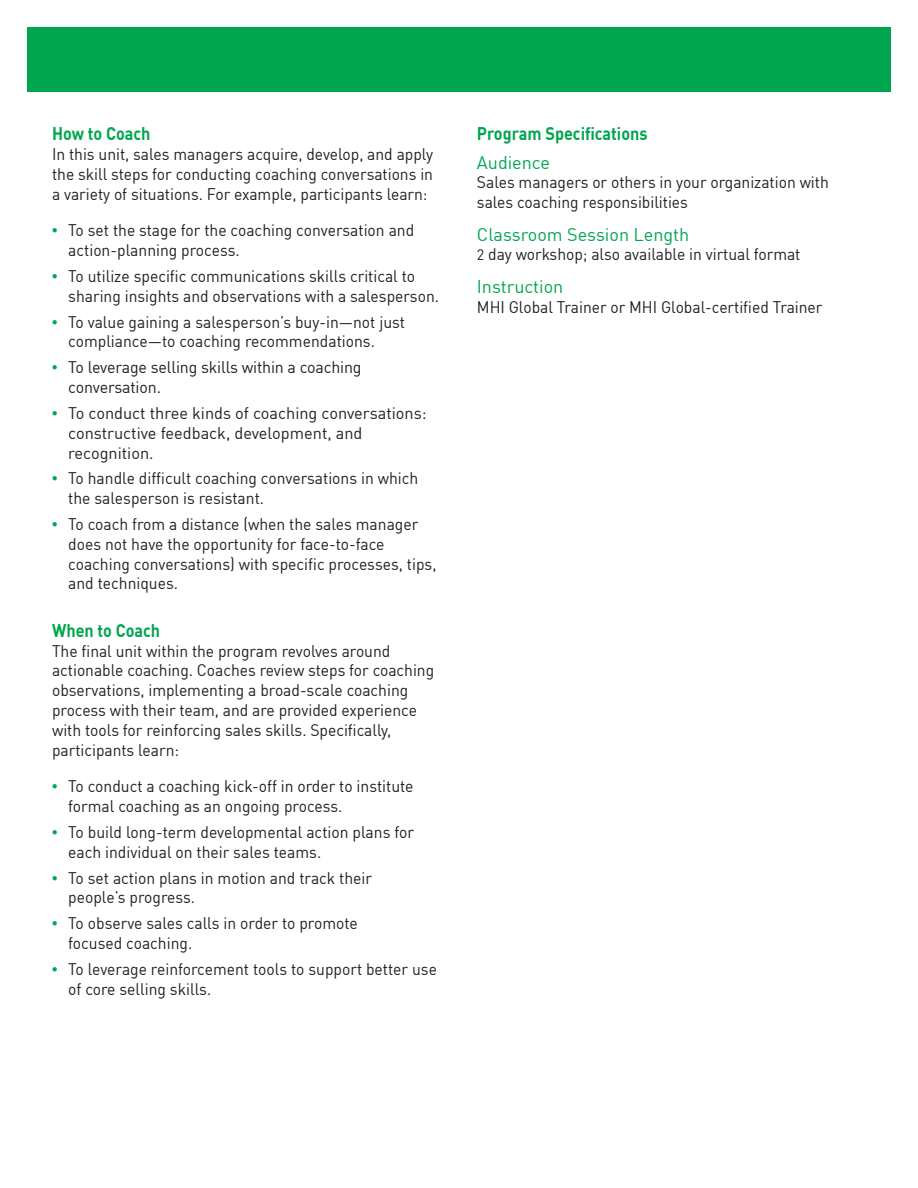
<style>
.page{position:relative;width:918px;height:1188px;background:#fff}
.page>*{position:absolute;margin:0;border:0;box-sizing:border-box;transform-origin:0 0}
.t1{font:700 18px "DIN Offc Pro";color:#00a54f;scale:.9 1}
.t2{font:18px "DIN Offc Pro";color:#00a54f}
.t3{font:16.5px/19.8px "DIN Offc Pro";color:#231f20;scale:.95 1}
.t4{font:16.5px/19.8px "DIN Offc Pro";color:#231f20}
.s1{font-family:"Hoefler Txt";color:#00a54f}
.s2{font-size:15px}
</style>
<div class="page">
<div style="left:27px;top:27px;width:864px;height:64px;background:#00a54f"></div>
<p class="t1" style="left:52px;top:119px;width:111px">How to Coach</p>
<p class="t3" style="left:52px;top:143px;width:403px;text-align:justify">In this unit, sales managers acquire, develop, and apply the skill steps for conducting coaching conversations in a variety of situations. For example, participants learn:</p>
<p class="t3" style="left:68px;top:219px;width:366px;text-indent:-16px"><span class="s1">•</span> To set the stage for the coaching conversation and action-planning process.</p>
<p class="t3" style="left:68px;top:264px;width:392px;text-indent:-16px"><span class="s1">•</span> To utilize specific communications skills critical to sharing insights and observations with a salesperson.</p>
<p class="t3" style="left:68px;top:310px;width:356px;text-indent:-16px"><span class="s1">•</span> To value gaining a salesperson’s buy-in—not just compliance—to coaching recommendations.</p>
<p class="t4" style="left:68px;top:356px;width:295px;text-indent:-16px"><span class="s1">•</span> To leverage selling skills within a coaching conversation.</p>
<p class="t4" style="left:68px;top:401px;width:360px;text-indent:-16px"><span class="s1">•</span> To conduct three kinds of coaching conversations: constructive feedback, development, and recognition.</p>
<p class="t3" style="left:68px;top:467px;width:370px;text-indent:-16px"><span class="s1">•</span> To handle difficult coaching conversations in which the salesperson is resistant.</p>
<p class="t3" style="left:68px;top:513px;width:389px;text-indent:-16px"><span class="s1">•</span> To coach from a distance (when the sales manager does not have the opportunity for face-to-face coaching conversations) with specific processes, tips, and techniques.</p>
<p class="t1" style="left:52px;top:615px;width:122px">When to Coach</p>
<p class="t3" style="left:52px;top:639px;width:404px">The final unit within the program revolves around actionable coaching. Coaches review steps for coaching observations, implementing a broad-scale coaching process with their team, and are provided experience with tools for reinforcing sales skills. Specifically, participants learn:</p>
<p class="t3" style="left:68px;top:775px;width:365px;text-indent:-16px"><span class="s1">•</span> To conduct a coaching kick-off in order to institute formal coaching as an ongoing process.</p>
<p class="t3" style="left:68px;top:820px;width:365px;text-indent:-16px"><span class="s1">•</span> To build long-term developmental action plans for each individual on their sales teams.</p>
<p class="t3" style="left:68px;top:866px;width:321px;text-indent:-16px"><span class="s1">•</span> To set action plans in motion and track their people’s progress.</p>
<p class="t3" style="left:68px;top:912px;width:306px;text-indent:-16px"><span class="s1">•</span> To observe sales calls in order to promote focused coaching.</p>
<p class="t3" style="left:68px;top:957px;width:390px;text-indent:-16px"><span class="s1">•</span> To leverage reinforcement tools to support better use of core selling skills.</p>
<p class="t1" style="left:477px;top:119px;width:191px">Program Specifications</p>
<p class="t2" style="left:477px;top:148px;width:75px">Audience</p>
<p class="t3" style="left:477px;top:171px;width:372px">Sales managers or others in your organization with sales coaching responsibilities</p>
<p class="t2" style="left:477px;top:220px;width:214px">Classroom Session Length</p>
<p class="t3" style="left:477px;top:243px;width:342px"><span class="s2">2</span> day workshop; also available in virtual format</p>
<p class="t2" style="left:477px;top:272px;width:88px">Instruction</p>
<p class="t3" style="left:477px;top:295px;width:365px">MHI Global Trainer or MHI Global-certified Trainer</p>
</div>
